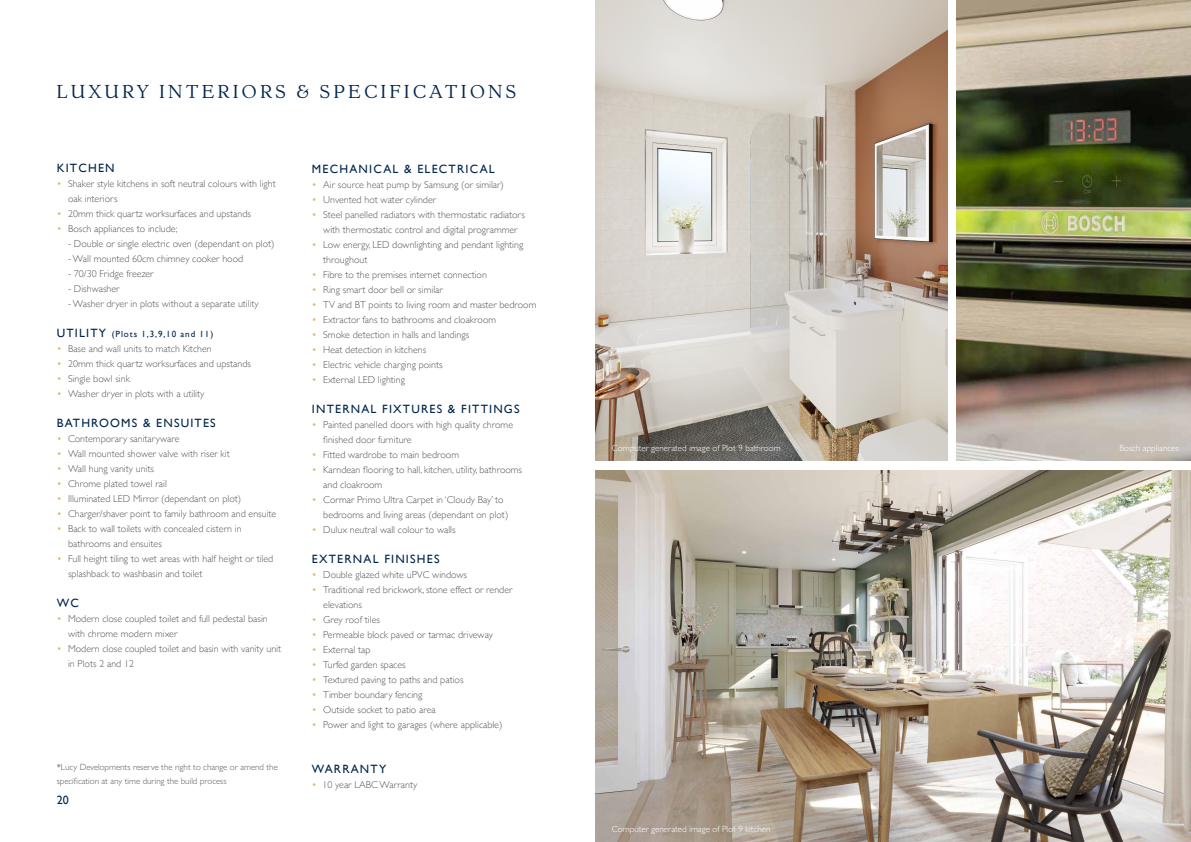
<style>
.page{position:relative;width:1191px;height:842px;background:#fff}
.page>*{position:absolute;margin:0;border:0;box-sizing:border-box;transform-origin:0 0}
.t1{font:18px "Dutch Mediaeval Pro";letter-spacing:.2em;color:#00254b}
.t2{font:12px "Gill Sans";letter-spacing:.1em;color:#00254b}
.Body_Bullet_Text{font:300 10px/15px "Gill Sans";color:#57585a}
.t3{font:300 9px/14px "Gill Sans Nova";color:#57585a}
.Body_Bullet_Text-2{font:300 9px "Gill Sans";color:#fff}
.t4{font:9px "Gill Sans";letter-spacing:.1em;color:#00254b}
.s1{color:#d9b468}
.s2{font-size:12px}
</style>
<div class="page">
<img style="left:595px;top:471px;width:596px;height:371px">
<img style="left:956px;top:0;width:235px;height:460px">
<img style="left:595px;top:0;width:352px;height:460px">
<p class="t1" style="left:57px;top:81px;width:461px">LUXURY INTERIORS &amp; SPECIFICATIONS</p>
<p class="t2" style="left:57px;top:161px;width:59px">KITCHEN</p>
<p class="Body_Bullet_Text" style="left:68px;top:176px;width:209px;text-indent:-11px"><span class="s1">•</span> Shaker style kitchens in soft neutral colours with light oak interiors</p>
<p class="Body_Bullet_Text" style="left:57px;top:206px;width:196px"><span class="s1">•</span> 20mm thick quartz worksurfaces and upstands</p>
<p class="Body_Bullet_Text" style="left:57px;top:221px;width:122px"><span class="s1">•</span> Bosch appliances to include;</p>
<p class="Body_Bullet_Text" style="left:68px;top:236px;width:208px">- Double or single electric oven (dependant on plot)</p>
<p class="Body_Bullet_Text" style="left:68px;top:251px;width:177px">- Wall mounted 60cm chimney cooker hood</p>
<p class="Body_Bullet_Text" style="left:68px;top:266px;width:87px">- 70/30 Fridge freezer</p>
<p class="Body_Bullet_Text" style="left:68px;top:281px;width:53px">- Dishwasher</p>
<p class="Body_Bullet_Text" style="left:68px;top:296px;width:192px">- Washer dryer in plots without a separate utility</p>
<p class="t4" style="left:57px;top:329px;width:158px"><span class="s2">UTILITY</span> (Plots 1,3,9,10 and 11)</p>
<p class="Body_Bullet_Text" style="left:57px;top:341px;width:157px"><span class="s1">•</span> Base and wall units to match Kitchen</p>
<p class="Body_Bullet_Text" style="left:57px;top:356px;width:196px"><span class="s1">•</span> 20mm thick quartz worksurfaces and upstands</p>
<p class="Body_Bullet_Text" style="left:57px;top:371px;width:75px"><span class="s1">•</span> Single bowl sink</p>
<p class="Body_Bullet_Text" style="left:57px;top:386px;width:149px"><span class="s1">•</span> Washer dryer in plots with a utility</p>
<p class="t2" style="left:57px;top:416px;width:161px">BATHROOMS &amp; ENSUITES</p>
<p class="Body_Bullet_Text" style="left:57px;top:431px;width:124px"><span class="s1">•</span> Contemporary sanitaryware</p>
<p class="Body_Bullet_Text" style="left:57px;top:446px;width:175px"><span class="s1">•</span> Wall mounted shower valve with riser kit</p>
<p class="Body_Bullet_Text" style="left:57px;top:461px;width:99px"><span class="s1">•</span> Wall hung vanity units</p>
<p class="Body_Bullet_Text" style="left:57px;top:476px;width:112px"><span class="s1">•</span> Chrome plated towel rail</p>
<p class="Body_Bullet_Text" style="left:57px;top:491px;width:186px"><span class="s1">•</span> Illuminated LED Mirror (dependant on plot)</p>
<p class="Body_Bullet_Text" style="left:57px;top:506px;width:221px"><span class="s1">•</span> Charger/shaver point to family bathroom and ensuite</p>
<p class="Body_Bullet_Text" style="left:68px;top:521px;width:175px;text-indent:-11px"><span class="s1">•</span> Back to wall toilets with concealed cistern in bathrooms and ensuites</p>
<p class="Body_Bullet_Text" style="left:68px;top:551px;width:207px;text-indent:-11px"><span class="s1">•</span> Full height tiling to wet areas with half height or tiled splashback to washbasin and toilet</p>
<p class="t2" style="left:57px;top:596px;width:24px">WC</p>
<p class="Body_Bullet_Text" style="left:68px;top:611px;width:201px;text-indent:-11px"><span class="s1">•</span> Modern close coupled toilet and full pedestal basin with chrome modern mixer</p>
<p class="Body_Bullet_Text" style="left:68px;top:641px;width:215px;text-indent:-11px"><span class="s1">•</span> Modern close coupled toilet and basin with vanity unit in Plots 2 and 12</p>
<p class="t3" style="left:57px;top:760px;width:223px">*Lucy Developments reserve the right to change or amend the specification at any time during the build process</p>
<p class="t2" style="left:57px;top:792px;width:13px">20</p>
<p class="t2" style="left:312px;top:162px;width:184px">MECHANICAL &amp; ELECTRICAL</p>
<p class="Body_Bullet_Text" style="left:312px;top:177px;width:193px"><span class="s1">•</span> Air source heat pump by Samsung (or similar)</p>
<p class="Body_Bullet_Text" style="left:312px;top:192px;width:126px"><span class="s1">•</span> Unvented hot water cylinder</p>
<p class="Body_Bullet_Text" style="left:312px;top:207px;width:214px;text-align:center"><span class="s1">•</span> Steel panelled radiators with thermostatic radiators with thermostatic control and digital programmer</p>
<p class="Body_Bullet_Text" style="left:323px;top:237px;width:201px;text-indent:-11px"><span class="s1">•</span> Low energy, LED downlighting and pendant lighting throughout</p>
<p class="Body_Bullet_Text" style="left:312px;top:267px;width:176px"><span class="s1">•</span> Fibre to the premises internet connection</p>
<p class="Body_Bullet_Text" style="left:312px;top:282px;width:132px"><span class="s1">•</span> Ring smart door bell or similar</p>
<p class="Body_Bullet_Text" style="left:312px;top:297px;width:226px"><span class="s1">•</span> TV and BT points to living room and master bedroom</p>
<p class="Body_Bullet_Text" style="left:312px;top:312px;width:186px"><span class="s1">•</span> Extractor fans to bathrooms and cloakroom</p>
<p class="Body_Bullet_Text" style="left:312px;top:327px;width:159px"><span class="s1">•</span> Smoke detection in halls and landings</p>
<p class="Body_Bullet_Text" style="left:312px;top:342px;width:116px"><span class="s1">•</span> Heat detection in kitchens</p>
<p class="Body_Bullet_Text" style="left:312px;top:357px;width:132px"><span class="s1">•</span> Electric vehicle charging points</p>
<p class="Body_Bullet_Text" style="left:312px;top:372px;width:95px"><span class="s1">•</span> External LED lighting</p>
<p class="t2" style="left:312px;top:402px;width:209px">INTERNAL FIXTURES &amp; FITTINGS</p>
<p class="Body_Bullet_Text" style="left:323px;top:417px;width:191px;text-indent:-11px"><span class="s1">•</span> Painted panelled doors with high quality chrome finished door furniture</p>
<p class="Body_Bullet_Text" style="left:312px;top:447px;width:149px"><span class="s1">•</span> Fitted wardrobe to main bedroom</p>
<p class="Body_Bullet_Text" style="left:323px;top:462px;width:200px;text-indent:-11px"><span class="s1">•</span> Karndean flooring to hall, kitchen, utility, bathrooms and cloakroom</p>
<p class="Body_Bullet_Text" style="left:323px;top:492px;width:187px;text-indent:-11px"><span class="s1">•</span> Cormar Primo Ultra Carpet in ‘Cloudy Bay’ to bedrooms and living areas (dependant on plot)</p>
<p class="Body_Bullet_Text" style="left:312px;top:522px;width:145px"><span class="s1">•</span> Dulux neutral wall colour to walls</p>
<p class="t2" style="left:312px;top:552px;width:129px">EXTERNAL FINISHES</p>
<p class="Body_Bullet_Text" style="left:312px;top:567px;width:157px"><span class="s1">•</span> Double glazed white uPVC windows</p>
<p class="Body_Bullet_Text" style="left:323px;top:582px;width:191px;text-indent:-11px"><span class="s1">•</span> Traditional red brickwork, stone effect or render elevations</p>
<p class="Body_Bullet_Text" style="left:312px;top:612px;width:70px"><span class="s1">•</span> Grey roof tiles</p>
<p class="Body_Bullet_Text" style="left:312px;top:627px;width:182px"><span class="s1">•</span> Permeable block paved or tarmac driveway</p>
<p class="Body_Bullet_Text" style="left:312px;top:642px;width:60px"><span class="s1">•</span> External tap</p>
<p class="Body_Bullet_Text" style="left:312px;top:657px;width:95px"><span class="s1">•</span> Turfed garden spaces</p>
<p class="Body_Bullet_Text" style="left:312px;top:672px;width:153px"><span class="s1">•</span> Textured paving to paths and patios</p>
<p class="Body_Bullet_Text" style="left:312px;top:687px;width:112px"><span class="s1">•</span> Timber boundary fencing</p>
<p class="Body_Bullet_Text" style="left:312px;top:702px;width:125px"><span class="s1">•</span> Outside socket to patio area</p>
<p class="Body_Bullet_Text" style="left:312px;top:717px;width:192px"><span class="s1">•</span> Power and light to garages (where applicable)</p>
<p class="t2" style="left:312px;top:762px;width:76px">WARRANTY</p>
<p class="Body_Bullet_Text" style="left:312px;top:777px;width:107px"><span class="s1">•</span> 10 year LABC Warranty</p>
<p class="Body_Bullet_Text-2" style="left:612px;top:441px;width:170px">Computer generated image of Plot 9 bathroom</p>
<p class="Body_Bullet_Text-2" style="left:1119px;top:441px;width:61px">Bosch appliances</p>
<p class="Body_Bullet_Text-2" style="left:612px;top:822px;width:160px">Computer generated image of Plot 9 kitchen</p>
</div>
